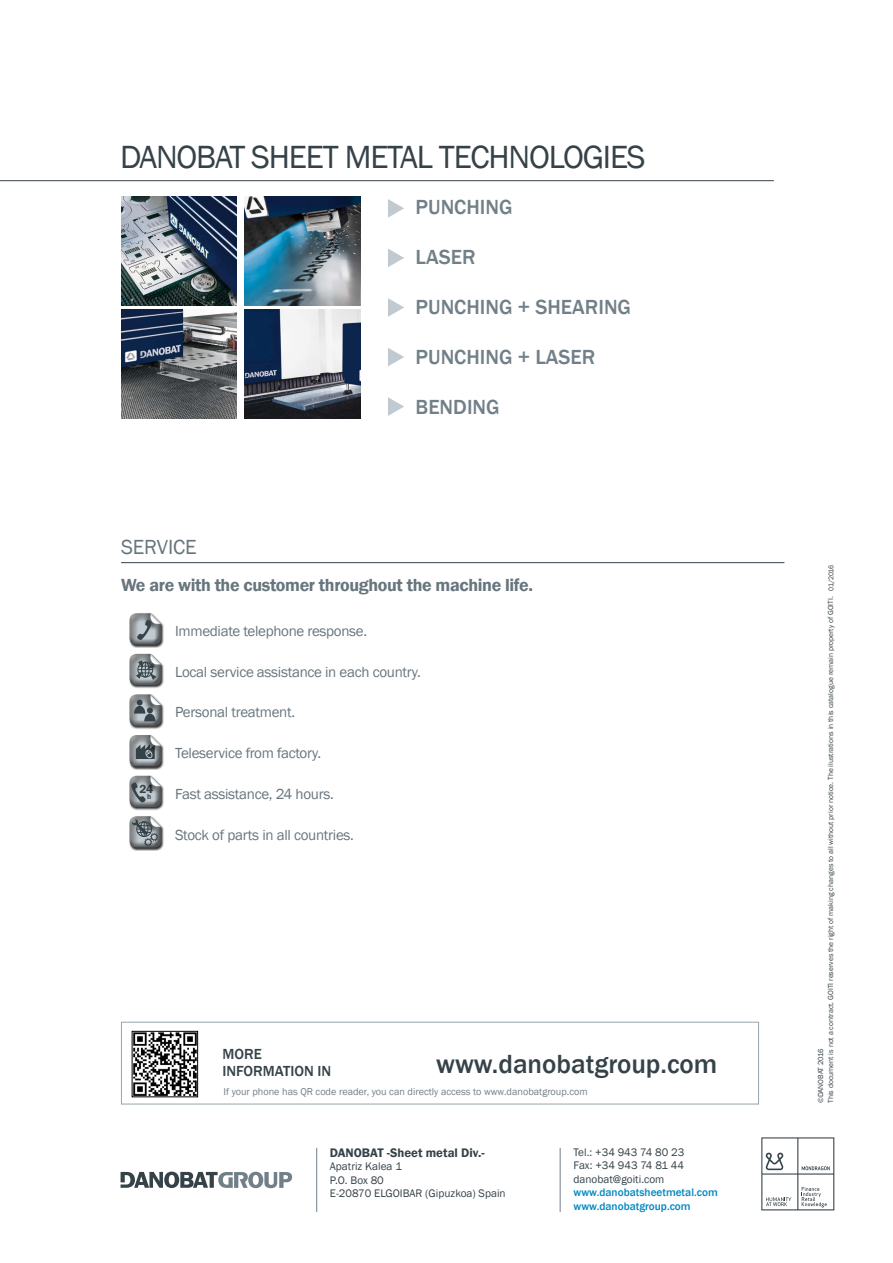
<style>
.page{position:relative;width:893px;height:1263px;background:#fff}
.page>*{position:absolute;margin:0;border:0;box-sizing:border-box;transform-origin:0 0}
.t1{font:33px "Franklin Gothic";letter-spacing:-.035em;color:#354248}
.t2{font:500 27px "Franklin Gothic";color:#354248}
.t3{font:500 21px "Franklin Gothic";color:#717f87}
.t4{font:21px "Franklin Gothic";letter-spacing:-.005em;color:#67757d}
.t5{font:600 18px "Franklin Gothic";letter-spacing:-.02em;color:#67757d}
.t6{font:15px "Franklin Gothic";letter-spacing:-.02em;color:#67757d}
.t7{font:500 15px/16.5px "Franklin Gothic";color:#354248}
.t8{font:600 12.75px "Franklin Gothic";color:#354248}
.t9{font:600 12px "Franklin Gothic";color:#354248}
.t10{font:11.25px/13.5px "Franklin Gothic";color:#354248}
.t11{font:500 11.25px/13.5px "Franklin Gothic";color:#0088c2}
.t12{font:10.2px "Franklin Gothic";color:#717f87}
.t13{font:7.5px/9.9px "Franklin Gothic";color:#354248}
.t14{font:600 7.5px "Franklin Gothic";color:#354248}
.t15{font:7.2px "Franklin Gothic";letter-spacing:-.04em;color:#354248;scale:.95 1}
</style>
<div class="page">
<hr style="left:0;top:180px;width:774px;height:1px;background:#354248">
<svg style="left:761px;top:1137px;width:73px;height:73px"></svg>
<svg style="left:121px;top:1171px;width:171px;height:17px"></svg>
<hr style="left:560px;top:1148px;width:1px;height:64px;background:#717f87">
<hr style="left:316px;top:1148px;width:1px;height:64px;background:#717f87">
<div style="left:121px;top:1022px;width:638px;height:82px;border:1px solid #98a4ac"></div>
<hr style="left:121px;top:562px;width:663px;height:1px;background:#354248">
<div style="left:127px;top:611px;width:41px;height:34px;background:#000;opacity:.6"></div>
<div style="left:143px;top:612px;width:19px;height:19px;background:#000;opacity:.75"></div>
<svg style="left:130px;top:613px;width:31px;height:29px"></svg>
<div style="left:116px;top:642px;width:59px;height:44px;background:#000;opacity:.75"></div>
<div style="left:123px;top:647px;width:33px;height:39px;background:#fff"></div>
<div style="left:127px;top:652px;width:41px;height:34px;background:#000;opacity:.6"></div>
<div style="left:143px;top:653px;width:19px;height:19px;background:#000;opacity:.75"></div>
<svg style="left:130px;top:654px;width:31px;height:29px"></svg>
<div style="left:116px;top:683px;width:59px;height:44px;background:#000;opacity:.75"></div>
<div style="left:123px;top:687px;width:33px;height:40px;background:#fff"></div>
<div style="left:127px;top:692px;width:41px;height:35px;background:#000;opacity:.6"></div>
<div style="left:143px;top:693px;width:19px;height:19px;background:#000;opacity:.75"></div>
<svg style="left:130px;top:694px;width:31px;height:30px"></svg>
<div style="left:116px;top:724px;width:59px;height:43px;background:#000;opacity:.75"></div>
<div style="left:123px;top:728px;width:33px;height:39px;background:#fff"></div>
<div style="left:127px;top:733px;width:41px;height:34px;background:#000;opacity:.6"></div>
<div style="left:143px;top:734px;width:19px;height:19px;background:#000;opacity:.75"></div>
<svg style="left:130px;top:735px;width:31px;height:29px"></svg>
<div style="left:116px;top:764px;width:59px;height:44px;background:#000;opacity:.75"></div>
<div style="left:123px;top:769px;width:33px;height:39px;background:#fff"></div>
<div style="left:127px;top:773px;width:41px;height:35px;background:#000;opacity:.6"></div>
<div style="left:143px;top:775px;width:19px;height:18px;background:#000;opacity:.75"></div>
<svg style="left:130px;top:776px;width:31px;height:29px"></svg>
<div style="left:129px;top:816px;width:36px;height:35px;background:#000;opacity:.8"></div>
<div style="left:116px;top:805px;width:59px;height:43px;background:#000;opacity:.75"></div>
<div style="left:123px;top:809px;width:33px;height:39px;background:#fff"></div>
<div style="left:127px;top:814px;width:41px;height:34px;background:#000;opacity:.6"></div>
<div style="left:143px;top:815px;width:19px;height:19px;background:#000;opacity:.75"></div>
<svg style="left:130px;top:816px;width:31px;height:32px"></svg>
<svg style="left:388px;top:199px;width:16px;height:19px"></svg>
<svg style="left:388px;top:249px;width:16px;height:18px"></svg>
<svg style="left:388px;top:298px;width:16px;height:19px"></svg>
<svg style="left:388px;top:348px;width:16px;height:18px"></svg>
<svg style="left:388px;top:397px;width:16px;height:19px"></svg>
<img style="left:121px;top:197px;width:116px;height:108px">
<img style="left:121px;top:310px;width:116px;height:108px">
<img style="left:245px;top:310px;width:115px;height:108px">
<img style="left:245px;top:197px;width:115px;height:108px">
<img style="left:134px;top:1033px;width:62px;height:62px">
<div style="left:132px;top:1031px;width:66px;height:66px;border:1px solid #000"></div>
<h1 class="t1" style="left:120px;top:136px;width:527px">DANOBAT SHEET METAL TECHNOLOGIES</h1>
<h3 class="t3" style="left:416px;top:194px;width:99px">PUNCHING</h3>
<h3 class="t3" style="left:416px;top:244px;width:61px">LASER</h3>
<h3 class="t3" style="left:416px;top:294px;width:217px">PUNCHING + SHEARING</h3>
<h3 class="t3" style="left:416px;top:344px;width:181px">PUNCHING + LASER</h3>
<h3 class="t3" style="left:416px;top:394px;width:86px">BENDING</h3>
<h3 class="t4" style="left:121px;top:534px;width:77px">SERVICE</h3>
<p class="t5" style="left:121px;top:574px;width:414px">We are with the customer throughout the machine life.</p>
<p class="t6" style="left:175px;top:622px;width:194px">Immediate telephone response.</p>
<p class="t6" style="left:175px;top:662px;width:247px">Local service assistance in each country.</p>
<p class="t6" style="left:175px;top:703px;width:122px">Personal treatment.</p>
<p class="t6" style="left:175px;top:744px;width:148px">Teleservice from factory.</p>
<p class="t6" style="left:175px;top:785px;width:160px">Fast assistance, 24 hours.</p>
<p class="t6" style="left:175px;top:825px;width:180px">Stock of parts in all countries.</p>
<p class="t9" style="left:139px;top:782px;width:15px">24</p>
<p class="t14" style="left:147px;top:792px;width:6px">h</p>
<p class="t7" style="left:222px;top:1046px;width:110px">MORE<br>INFORMATION IN</p>
<p class="t12" style="left:224px;top:1085px;width:366px">If your phone has QR code reader, you can directly access to www.danobatgroup.com</p>
<h2 class="t2" style="left:436px;top:1047px;width:283px">www.danobatgroup.com</h2>
<p class="t8" style="left:330px;top:1145px;width:156px">DANOBAT -Sheet metal Div.-</p>
<p class="t10" style="left:330px;top:1160px;width:177px">Apatriz Kalea 1<br>P.O. Box 80<br>E-20870 ELGOIBAR (Gipuzkoa) Spain</p>
<p class="t10" style="left:573px;top:1145px;width:112px;text-align:justify">Tel.: +34 943 74 80 23<br>Fax: +34 943 74 81 44 danobat@goiti.com</p>
<p class="t11" style="left:573px;top:1186px;width:146px">www.danobatsheetmetal.com www.danobatgroup.com</p>
<p class="t15" style="left:827px;top:591px;width:29px;rotate:-90deg">01/2016</p>
<p class="t13" style="left:816px;top:1103px;width:508px;rotate:-90deg">©DANOBAT 2016<br>This document is not a contract. GOITI reserves the right of making changes to all without prior notice. The ilustrations in this catalogue remain property of GOITI.</p>
</div>
